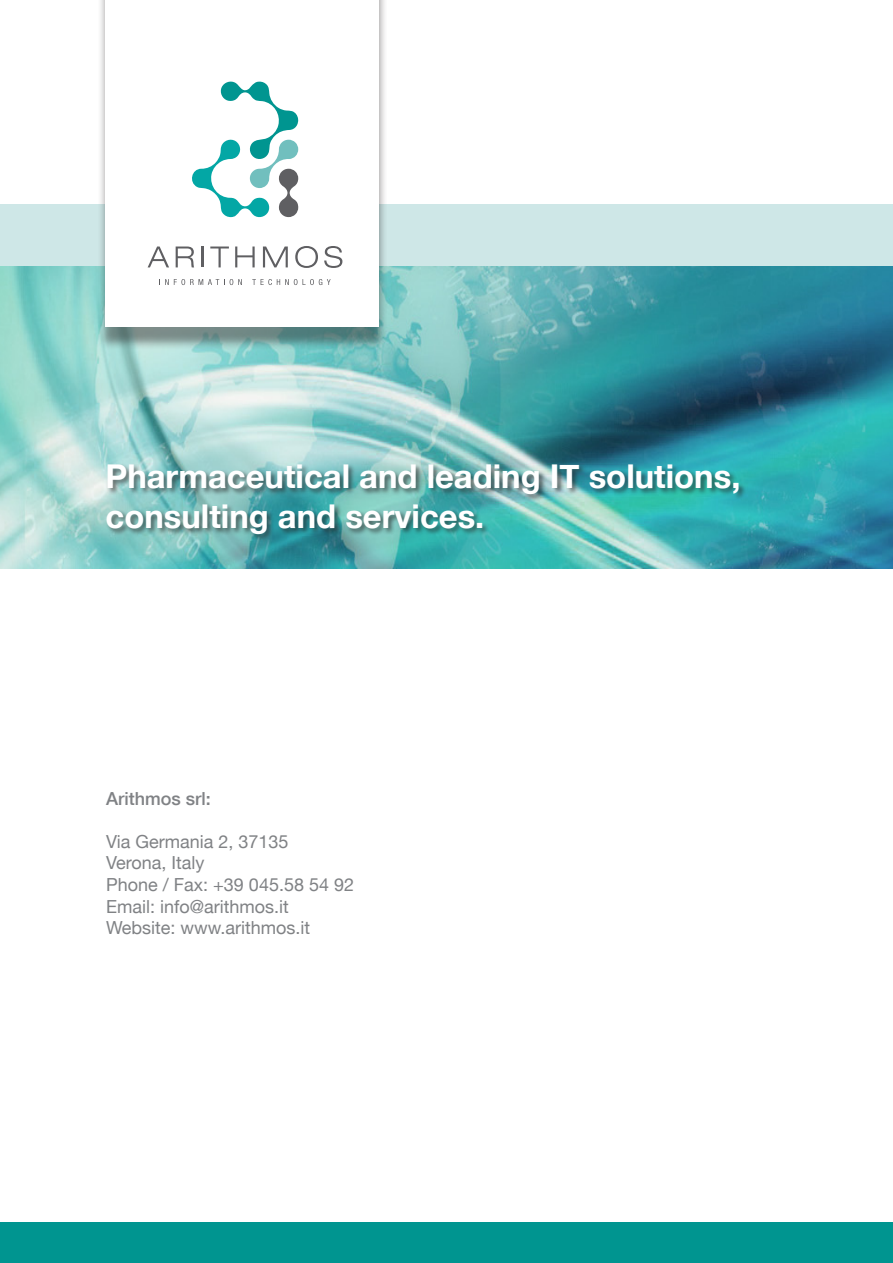
<style>
.page{position:relative;width:893px;height:1263px;background:#fff}
.page>*{position:absolute;margin:0;border:0;box-sizing:border-box;transform-origin:0 0}
.titoli_big{font:700 32.85px "Helvetica Neue";color:#fff}
.info{font:18px "Helvetica Neue";color:#808285}
.info-2{font:500 18px "Helvetica Neue";color:#808285}
</style>
<div class="page">
<div style="left:0;top:204px;width:893px;height:63px;background:#cee7e7"></div>
<div style="left:0;top:1222px;width:893px;height:41px;background:#009590"></div>
<img style="left:0;top:267px;width:893px;height:302px">
<div style="left:97px;top:0;width:290px;height:350px;background:#231f20;opacity:.46"></div>
<div style="left:106px;top:0;width:273px;height:327px;background:#fff"></div>
<svg style="left:148px;top:246px;width:21px;height:21px"></svg>
<svg style="left:176px;top:246px;width:18px;height:21px"></svg>
<hr style="left:202px;top:246px;width:2px;height:21px;background:#5f5f62">
<svg style="left:210px;top:246px;width:19px;height:21px"></svg>
<svg style="left:235px;top:246px;width:20px;height:21px"></svg>
<svg style="left:263px;top:246px;width:25px;height:21px"></svg>
<svg style="left:295px;top:246px;width:23px;height:22px"></svg>
<svg style="left:324px;top:246px;width:18px;height:22px"></svg>
<svg style="left:159px;top:279px;width:83px;height:6px"></svg>
<svg style="left:252px;top:279px;width:79px;height:6px"></svg>
<svg style="left:192px;top:81px;width:107px;height:137px"></svg>
<div style="left:105px;top:463px;width:641px;height:79px;background:#231f20;opacity:.61"></div>
<p class="titoli_big" style="left:106px;top:456px;width:636px">Pharmaceutical and leading IT solutions,</p>
<p class="titoli_big" style="left:106px;top:496px;width:380px">consulting and services.</p>
<p class="info-2" style="left:106px;top:787px;width:106px">Arithmos srl:</p>
<p class="info" style="left:106px;top:831px;width:184px">Via Germania 2, 37135</p>
<p class="info" style="left:106px;top:852px;width:100px">Verona, Italy</p>
<p class="info" style="left:106px;top:874px;width:249px">Phone / Fax: +39 045.58 54 92</p>
<p class="info" style="left:106px;top:895px;width:184px">Email: info@arithmos.it</p>
<p class="info" style="left:106px;top:917px;width:205px">Website: www.arithmos.it</p>
</div>
